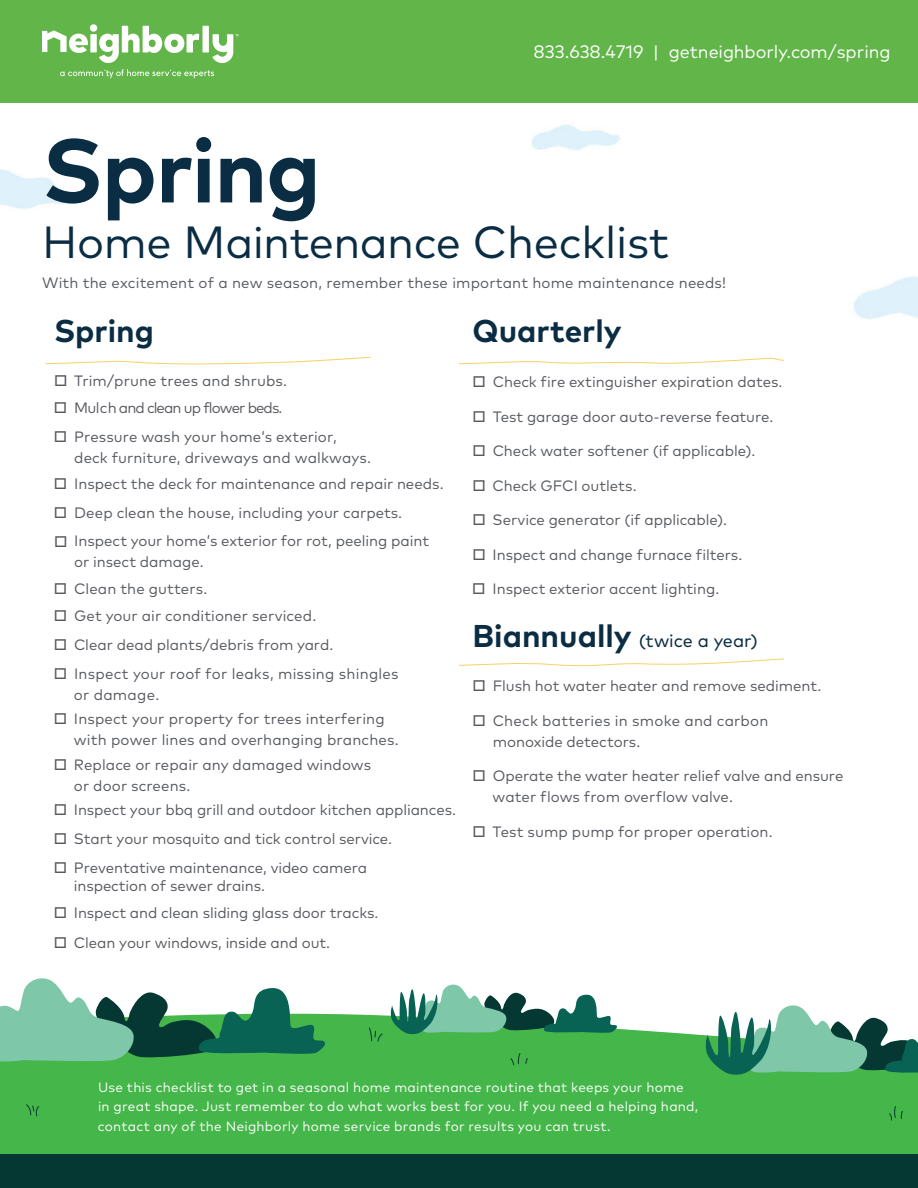
<style>
.page{position:relative;width:918px;height:1188px;background:#fff}
.page>*{position:absolute;margin:0;border:0;box-sizing:border-box;transform-origin:0 0}
.t1{font:700 90px "Mark Pro";letter-spacing:-.015em;color:#0a2d44}
.t2{font:45px "Mark Pro";letter-spacing:-.01em;color:#0a2d44}
.t3{font:700 31.5px "Mark Pro";color:#0a2d44}
.t4{font:18px "Mark Pro";letter-spacing:-.005em;color:#fff}
.t5{font:18px "Mark Pro";letter-spacing:-.005em;color:#0a2d44}
.t6{font:15px/21px "Mark Pro";color:#56595e}
.t7{font:15px "Mark Pro";letter-spacing:-.06em;color:#56595e}
.t8{font:13.5px/19.5px "Mark Pro";letter-spacing:.02em;color:#fff}
.s1{font-weight:700;font-size:31.5px}
</style>
<div class="page">
<img style="left:0;top:124px;width:918px;height:196px">
<div style="left:0;top:0;width:918px;height:103px;background:#62b649"></div>
<div style="left:90px;top:34px;width:7px;height:18px;background:#fff"></div>
<div style="left:90px;top:24px;width:7px;height:8px;background:#fff;border-radius:50%"></div>
<svg style="left:99px;top:26px;width:100px;height:37px"></svg>
<div style="left:203px;top:26px;width:6px;height:27px;background:#fff"></div>
<svg style="left:42px;top:30px;width:46px;height:23px"></svg>
<svg style="left:60px;top:69px;width:154px;height:9px"></svg>
<svg style="left:212px;top:34px;width:27px;height:29px"></svg>
<svg style="left:45px;top:356px;width:326px;height:9px"></svg>
<svg style="left:459px;top:357px;width:325px;height:8px"></svg>
<svg style="left:459px;top:658px;width:325px;height:8px"></svg>
<div style="left:0;top:1014px;width:918px;height:140px;background:#45b649"></div>
<svg style="left:705px;top:1005px;width:213px;height:70px"></svg>
<svg style="left:0;top:978px;width:327px;height:85px"></svg>
<svg style="left:390px;top:984px;width:228px;height:51px"></svg>
<svg style="left:25px;top:1104px;width:15px;height:13px"></svg>
<svg style="left:368px;top:1027px;width:15px;height:15px"></svg>
<svg style="left:510px;top:1053px;width:18px;height:13px"></svg>
<svg style="left:889px;top:1106px;width:14px;height:15px"></svg>
<div style="left:0;top:1154px;width:918px;height:34px;background:#063833"></div>
<p class="t4" style="left:534px;top:39px;width:359px">833.638.4719 | getneighborly.com/spring</p>
<h1 class="t1" style="left:42px;top:102px;width:280px">Spring</h1>
<h1 class="t2" style="left:42px;top:208px;width:629px">Home Maintenance Checklist</h1>
<p class="t6" style="left:42px;top:271px;width:686px">With the excitement of a new season, remember these important home maintenance needs!</p>
<h1 class="t3" style="left:54px;top:307px;width:102px">Spring</h1>
<p class="t6" style="left:54px;top:369px;width:235px">□ Trim/prune trees and shrubs.</p>
<p class="t7" style="left:54px;top:397px;width:230px">□ Mulch and clean up flower beds.</p>
<p class="t6" style="left:74px;top:425px;width:298px;text-indent:-20px">□ Pressure wash your home’s exterior, deck furniture, driveways and walkways.</p>
<p class="t6" style="left:54px;top:472px;width:391px">□ Inspect the deck for maintenance and repair needs.</p>
<p class="t6" style="left:54px;top:501px;width:350px">□ Deep clean the house, including your carpets.</p>
<p class="t6" style="left:74px;top:529px;width:356px;text-indent:-20px">□ Inspect your home’s exterior for rot, peeling paint or insect damage.</p>
<p class="t6" style="left:54px;top:577px;width:155px">□ Clean the gutters.</p>
<p class="t6" style="left:54px;top:604px;width:264px">□ Get your air conditioner serviced.</p>
<p class="t6" style="left:54px;top:633px;width:281px">□ Clear dead plants/debris from yard.</p>
<p class="t6" style="left:74px;top:662px;width:326px;text-indent:-20px">□ Inspect your roof for leaks, missing shingles or damage.</p>
<p class="t6" style="left:74px;top:707px;width:326px;text-indent:-20px">□ Inspect your property for trees interfering with power lines and overhanging branches.</p>
<p class="t6" style="left:74px;top:753px;width:299px;text-indent:-20px">□ Replace or repair any damaged windows or door screens.</p>
<p class="t6" style="left:54px;top:798px;width:404px">□ Inspect your bbq grill and outdoor kitchen appliances.</p>
<p class="t6" style="left:54px;top:827px;width:340px">□ Start your mosquito and tick control service.</p>
<p class="t6" style="left:74px;top:857px;width:295px;line-height:18px;text-indent:-20px">□ Preventative maintenance, video camera inspection of sewer drains.</p>
<p class="t6" style="left:54px;top:901px;width:326px">□ Inspect and clean sliding glass door tracks.</p>
<p class="t6" style="left:54px;top:931px;width:278px">□ Clean your windows, inside and out.</p>
<h1 class="t3" style="left:472px;top:307px;width:151px">Quarterly</h1>
<p class="t6" style="left:473px;top:370px;width:312px">□ Check fire extinguisher expiration dates.</p>
<p class="t6" style="left:472px;top:405px;width:303px">□ Test garage door auto-reverse feature.</p>
<p class="t6" style="left:472px;top:439px;width:284px">□ Check water softener (if applicable).</p>
<p class="t6" style="left:472px;top:474px;width:166px">□ Check GFCI outlets.</p>
<p class="t6" style="left:472px;top:508px;width:256px">□ Service generator (if applicable).</p>
<p class="t6" style="left:472px;top:543px;width:272px">□ Inspect and change furnace filters.</p>
<p class="t6" style="left:472px;top:577px;width:249px">□ Inspect exterior accent lighting.</p>
<p class="t5" style="left:472px;top:627px;width:287px"><span class="s1">Biannually</span> (twice a year)</p>
<p class="t6" style="left:473px;top:674px;width:351px">□ Flush hot water heater and remove sediment.</p>
<p class="t6" style="left:493px;top:709px;width:277px;text-indent:-20px">□ Check batteries in smoke and carbon monoxide detectors.</p>
<p class="t6" style="left:493px;top:764px;width:352px;text-indent:-20px">□ Operate the water heater relief valve and ensure water flows from overflow valve.</p>
<p class="t6" style="left:472px;top:820px;width:302px">□ Test sump pump for proper operation.</p>
<p class="t8" style="left:98px;top:1076px;width:602px">Use this checklist to get in a seasonal home maintenance routine that keeps your home in great shape. Just remember to do what works best for you. If you need a helping hand, contact any of the Neighborly home service brands for results you can trust.</p>
</div>
